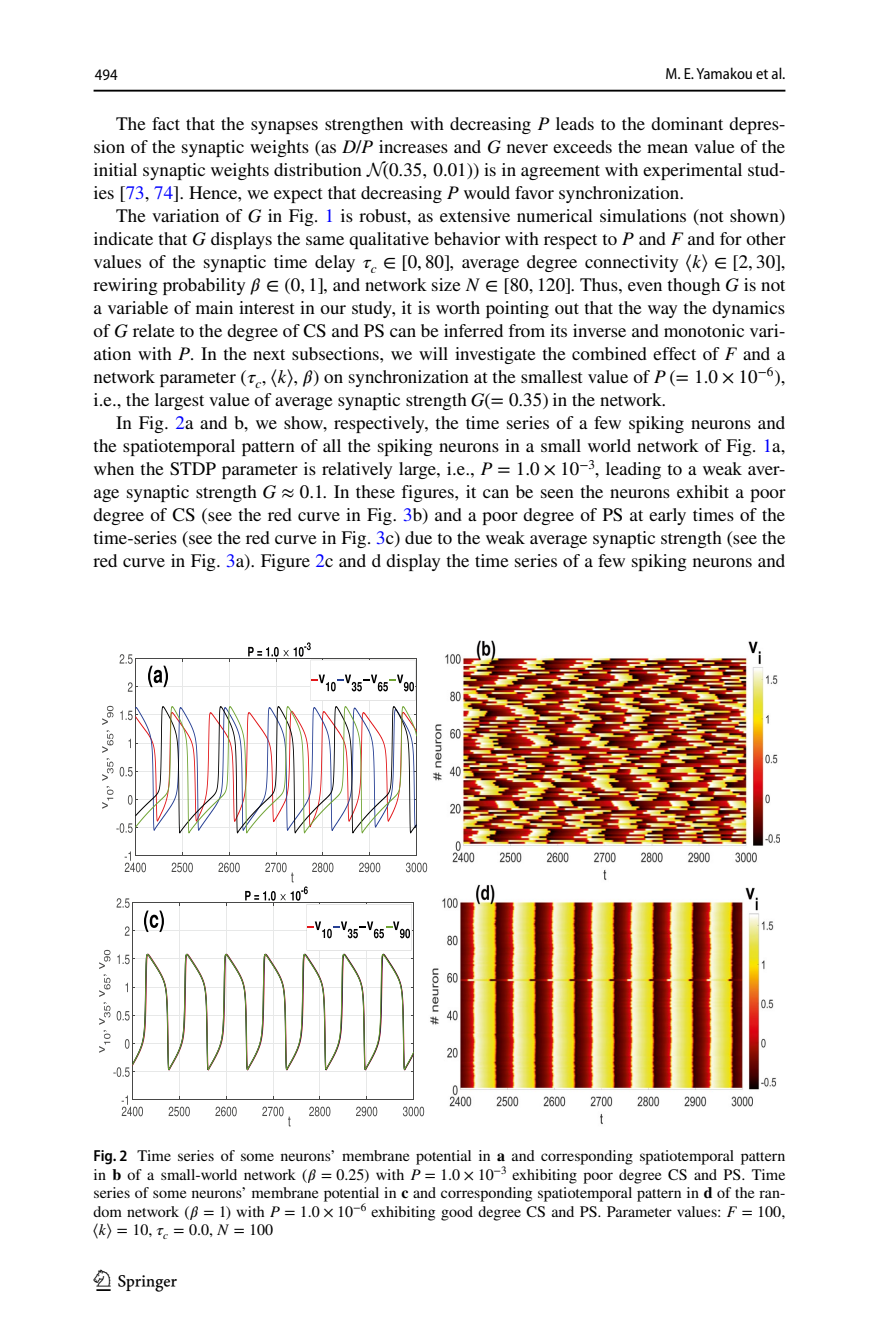
<style>
.page{position:relative;width:879px;height:1333px;background:#fff}
.page>*{position:absolute;margin:0;border:0;box-sizing:border-box;transform-origin:0 0}
.t1{font:30px "Springnew Regular 4";color:#000}
.t2{font:19px/23px "STIX";color:#000;text-align:justify}
.t3{font:16px/18.4px "STIX";color:#000;text-align:justify}
.t4{font:semi-condensed 16px "Myriad Pro";color:#000}
.t5{font:16px "STIX General Regular 192";color:#000}
.s1{font-style:italic}
.s2{font-family:"CMSY102"}
.s3{font-family:"STIX Math Regular 202"}
.s4{font-family:"STIX General Regular 189"}
.s5{color:#00f}
.s6{font-family:"STIX Math Italic 121"}
.s7{font-family:"STIX Math Regular 210"}
.s8{font-family:"STIX General Regular 194"}
.s9{font-family:"STIX Math Extensions Regular 50"}
.s10{font-family:"STIX General Italic 255"}
.s11{font-family:"STIX Math Regular 194"}
.s12{font-family:"STIX General Regular 178"}
.s13{font-family:"STIX Math Italic 115"}
.s14{font-family:"STIX Math Regular 195"}
.s15{font-family:"STIX General Regular 179"}
.s16{font-family:"STIX General Italic 256"}
.s17{font-family:"STIX Math Regular 196"}
.s18{font-family:"STIX General Regular 180"}
.s19{font-family:"STIX Math Italic 116"}
.s20{font-family:"STIX Math Extensions Regular 51"}
.s21{font-family:"STIX General Italic 258"}
.s22{font-family:"STIX Math Italic 117"}
.s23{font-family:"STIX Math Regular 197"}
.s24{font-family:"STIX General Regular 181"}
.s25{font-family:"STIX General Italic 259"}
.s26{font-family:"STIX Math Regular 198"}
.s27{font-family:"STIX General Regular 182"}
.s28{font-family:"STIX General Italic 260"}
.s29{font-family:"STIX Math Regular 199"}
.s30{font-family:"STIX General Regular 183"}
.s31{font-family:"STIX General Italic 261"}
.s32{font-family:"STIX Math Regular 200"}
.s33{font-family:"STIX General Regular 184"}
.s34{font-family:"Myriad Pro";font-weight:600;font-stretch:semi-condensed}
.s35{font-weight:700}
.s36{font-family:"STIX Math Italic 118"}
.s37{font-family:"STIX Math Regular 201"}
.s38{font-family:"STIX General Regular 185"}
.s39{font-family:"STIX General Italic 262"}
.s40{font-family:"STIX Math Regular 203"}
.s41{font-family:"STIX General Regular 186"}
.s42{font-family:"STIX Math Italic 119"}
.s43{font-family:"STIX Math Regular 204"}
.s44{font-family:"STIX General Regular 187"}
.s45{font-family:"STIX General Italic 263"}
.s46{font-family:"STIX Math Regular 205"}
.s47{font-family:"STIX General Regular 188"}
.s48{font-family:"STIX General Italic 264"}
.s49{font-family:"STIX Math Regular 206"}
.s50{font-family:"STIX General Regular 190"}
.s51{font-family:"STIX Math Extensions Regular 52"}
.s52{font-family:"STIX General Italic 265"}
.s53{font-family:"STIX Math Regular 207"}
.s54{font-family:"STIX General Regular 191"}
.s55{font-family:"STIX"}
.s56{font-family:"STIX Math Italic 120"}
.s57{font-family:"STIX Math Regular 208"}
.s58{font-family:"STIX General Italic 267"}
.s59{font-family:"STIX Math Regular 209"}
.s60{font-family:"STIX General Regular 193"}
</style>
<div class="page">
<hr style="left:94px;top:90px;width:691px;height:2px;background:#000">
<img style="left:427px;top:640px;width:353px;height:240px">
<img style="left:424px;top:884px;width:352px;height:241px">
<hr style="left:182px;top:658px;width:1px;height:197px;background:#e7e8e8">
<hr style="left:229px;top:658px;width:1px;height:197px;background:#e7e8e8">
<hr style="left:276px;top:658px;width:1px;height:197px;background:#e7e8e8">
<hr style="left:323px;top:658px;width:1px;height:197px;background:#e7e8e8">
<hr style="left:370px;top:658px;width:1px;height:197px;background:#e7e8e8">
<hr style="left:135px;top:658px;width:1px;height:197px;background:#484847">
<hr style="left:416px;top:658px;width:1px;height:197px;background:#484847">
<svg style="left:102px;top:642px;width:315px;height:191px"></svg>
<hr style="left:179px;top:902px;width:1px;height:197px;background:#e7e8e8">
<hr style="left:226px;top:902px;width:1px;height:197px;background:#e7e8e8">
<hr style="left:273px;top:902px;width:1px;height:197px;background:#e7e8e8">
<hr style="left:320px;top:902px;width:1px;height:197px;background:#e7e8e8">
<hr style="left:367px;top:902px;width:1px;height:197px;background:#e7e8e8">
<hr style="left:132px;top:902px;width:1px;height:197px;background:#484847">
<hr style="left:413px;top:902px;width:1px;height:197px;background:#484847">
<svg style="left:122px;top:1095px;width:302px;height:31px"></svg>
<svg style="left:99px;top:851px;width:328px;height:225px"></svg>
<p class="t4" style="left:95px;top:66px;width:24px">494</p>
<p class="t4" style="left:665px;top:65px;width:121px">M. E. Yamakou et al.</p>
<p class="t2" style="left:94px;top:113px;width:693px;text-indent:23px">The fact that the synapses strengthen with decreasing <span class="s1">P</span> leads to the dominant depres&shy;sion of the synaptic weights (as <span class="s1">D</span>/<span class="s1">P</span> increases and <span class="s1">G</span> never exceeds the mean value of the initial synaptic weights distribution <span class="s2">N</span><span class="s3">(</span><span class="s4">0.35, 0.01</span><span class="s3">)</span>) is in agreement with experimental stud&shy;ies [<span class="s5">73</span>, <span class="s5">74</span>]. Hence, we expect that decreasing <span class="s1">P</span> would favor synchronization.</p>
<p class="t2" style="left:94px;top:205px;width:693px;text-indent:23px">The variation of <span class="s1">G</span> in Fig. <span class="s5">1</span> is robust, as extensive numerical simulations (not shown) indicate that <span class="s1">G</span> displays the same qualitative behavior with respect to <span class="s1">P</span> and <span class="s1">F</span> and for other values of the synaptic time delay <span class="s6">𝜏</span><sub>c</sub> <span class="s7">∈ [</span><span class="s8">0, 80</span><span class="s7">]</span>, average degree connectivity <span class="s9">⟨</span><span class="s10">k</span><span class="s9">⟩</span> <span class="s11">∈ [</span><span class="s12">2, 30</span><span class="s11">]</span>, rewiring probability <span class="s13">𝛽</span> <span class="s14">∈ (</span><span class="s15">0, 1</span><span class="s14">]</span>, and network size <span class="s16">N</span> <span class="s17">∈ [</span><span class="s18">80, 120</span><span class="s17">]</span>. Thus, even though <span class="s1">G</span> is not a variable of main interest in our study, it is worth pointing out that the way the dynamics of <span class="s1">G</span> relate to the degree of CS and PS can be inferred from its inverse and monotonic vari&shy;ation with <span class="s1">P</span>. In the next subsections, we will investigate the combined effect of <span class="s1">F</span> and a network parameter (<span class="s19">𝜏</span><sub>c</sub>, <span class="s20">⟨</span><span class="s21">k</span><span class="s20">⟩</span>, <span class="s22">𝛽</span>) on synchronization at the smallest value of <span class="s1">P</span> <span class="s23">(=</span> <span class="s24">1.0</span> <span class="s23">×</span> <span class="s24">10</span><sup>−</sup><sup>6</sup><span class="s23">)</span>, i.e., the largest value of average synaptic strength <span class="s25">G</span><span class="s26">(=</span> <span class="s27">0.35</span><span class="s26">)</span> in the network.</p>
<p class="t2" style="left:94px;top:412px;width:693px;text-indent:23px">In Fig. <span class="s5">2</span>a and b, we show, respectively, the time series of a few spiking neurons and the spatiotemporal pattern of all the spiking neurons in a small world network of Fig. <span class="s5">1</span>a, when the STDP parameter is relatively large, i.e., <span class="s28">P</span> <span class="s29">=</span> <span class="s30">1.0</span> <span class="s29">×</span> <span class="s30">10</span><sup>−</sup><sup>3</sup>, leading to a weak aver&shy;age synaptic strength <span class="s31">G</span> <span class="s32">≈</span> <span class="s33">0.1</span>. In these figures, it can be seen the neurons exhibit a poor degree of CS (see the red curve in Fig. <span class="s5">3</span>b) and a poor degree of PS at early times of the time-series (see the red curve in Fig. <span class="s5">3</span>c) due to the weak average synaptic strength (see the red curve in Fig. <span class="s5">3</span>a). Figure <span class="s5">2</span>c and d display the time series of a few spiking neurons and</p>
<p class="t3" style="left:94px;top:1147px;width:693px"><span class="s34">Fig. 2</span> Time series of some neurons’ membrane potential in <span class="s35">a</span> and corresponding spatiotemporal pattern in <span class="s35">b</span> of a small-world network (<span class="s36">𝛽</span> <span class="s37">=</span> <span class="s38">0.25</span>) with <span class="s39">P</span> <span class="s40">=</span> <span class="s41">1.0</span> <span class="s40">×</span> <span class="s41">10</span><sup>−</sup><sup>3</sup> exhibiting poor degree CS and PS. Time series of some neurons’ membrane potential in <span class="s35">c</span> and corresponding spatiotemporal pattern in <span class="s35">d</span> of the ran&shy;dom network (<span class="s42">𝛽</span> <span class="s43">=</span> <span class="s44">1</span>) with <span class="s45">P</span> <span class="s46">=</span> <span class="s47">1.0</span> <span class="s46">×</span> <span class="s47">10</span><sup>−</sup><sup>6</sup> exhibiting good degree CS and PS. Parameter values: <span class="s48">F</span> <span class="s49">=</span> <span class="s50">100</span>,</p>
<p class="t5" style="left:92px;top:1224px;width:182px"><span class="s51">⟨</span><span class="s52">k</span><span class="s51">⟩</span> <span class="s53">=</span> <span class="s54">10</span><span class="s55">,</span> <span class="s56">𝜏</span><sub>c</sub> <span class="s57">=</span> 0.0<span class="s55">,</span> <span class="s58">N</span> <span class="s59">=</span> <span class="s60">100</span></p>
<h1 class="t1" style="left:96px;top:1269px;width:83px">1 3</h1>
</div>
